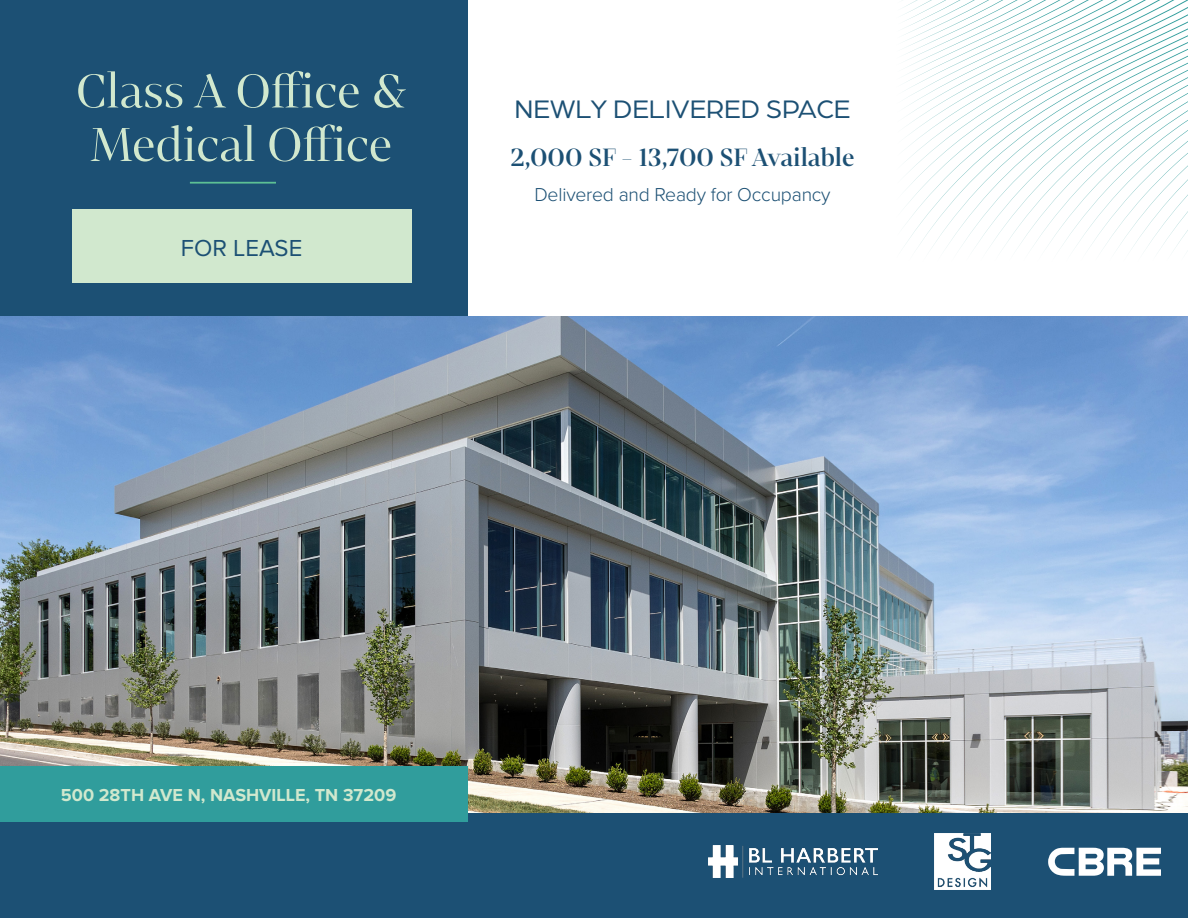
<style>
.page{position:relative;width:1188px;height:918px;background:#fff}
.page>*{position:absolute;margin:0;border:0;box-sizing:border-box;transform-origin:0 0}
.t1{font:51.6px/53.6px "Mixta Didone Alt";color:#d1e8ce}
.t2{font:500 27px "Mixta Didone Alt";color:#1c5074}
.t3{font:27px "Arboria";color:#1c5074}
.t4{font:24px "Proxima Nova";color:#1c5074}
.t5{font:300 19.35px "Proxima Nova";letter-spacing:-.01em;color:#1c5074}
.t6{font:700 18px "Proxima Nova";color:#d1e8ce}
</style>
<div class="page">
<svg style="left:903px;top:0;width:285px;height:251px"></svg>
<div style="left:0;top:720px;width:1188px;height:198px;background:#1c5074"></div>
<div style="left:0;top:0;width:467px;height:325px;background:#1c5074"></div>
<hr style="left:190px;top:182px;width:86px;height:2px;background:#5dc094">
<div style="left:72px;top:209px;width:339px;height:74px;background:#d1e8ce"></div>
<svg style="left:1048px;top:848px;width:113px;height:28px"></svg>
<img style="left:935px;top:834px;width:56px;height:56px">
<img style="left:708px;top:846px;width:170px;height:32px">
<img style="left:0;top:316px;width:1188px;height:496px">
<div style="left:0;top:766px;width:467px;height:55px;background:#309d9c"></div>
<p class="t1" style="left:76px;top:65px;width:332px">Class A Office &amp;<br>Medical Office</p>
<p class="t4" style="left:181px;top:234px;width:123px">FOR LEASE</p>
<p class="t3" style="left:515px;top:91px;width:337px">NEWLY DELIVERED SPACE</p>
<p class="t2" style="left:510px;top:141px;width:346px">2,000 SF - 13,700 SF Available</p>
<p class="t5" style="left:534px;top:180px;width:298px">Delivered and Ready for Occupancy</p>
<p class="t6" style="left:61px;top:787px;width:337px">500 28TH AVE N, NASHVILLE, TN 37209</p>
</div>
